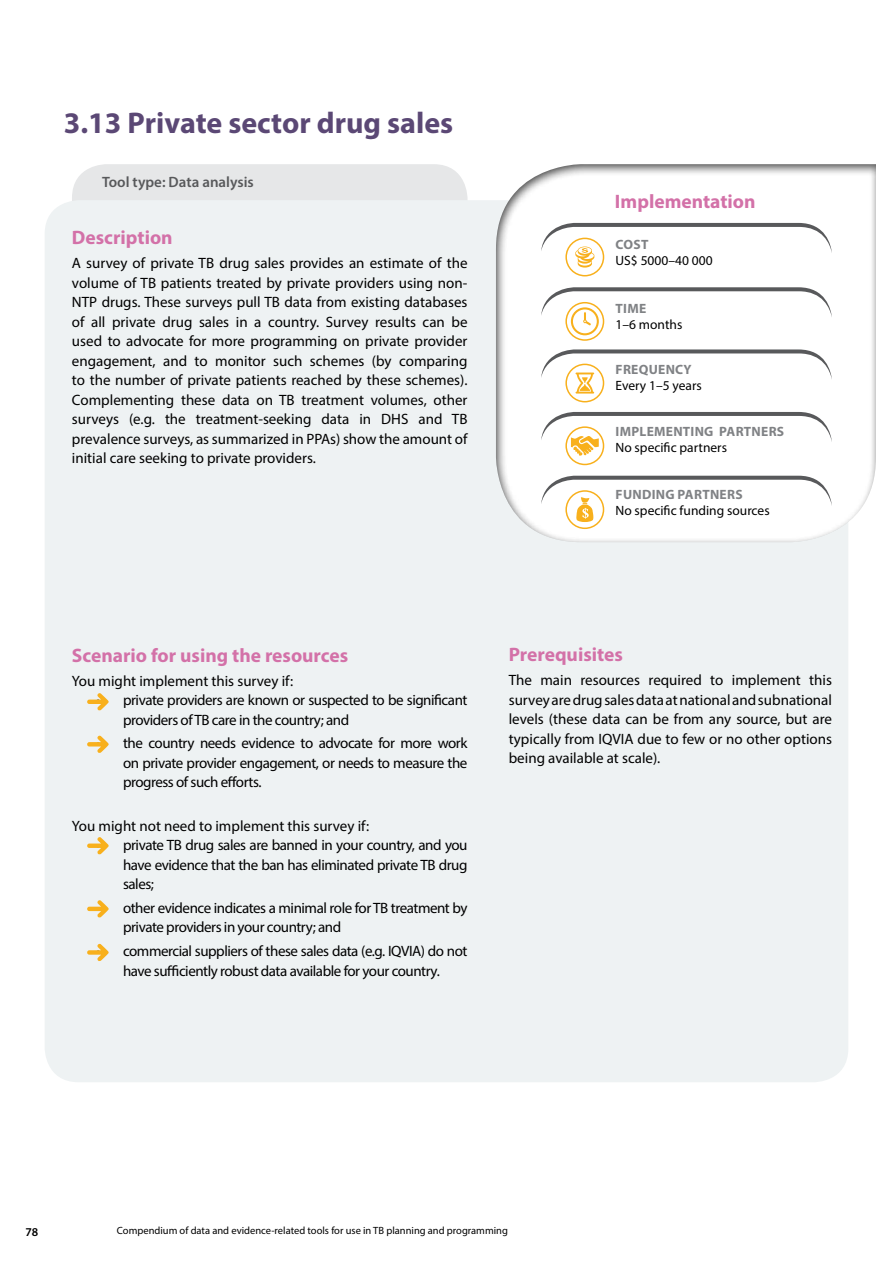
<style>
.page{position:relative;width:893px;height:1263px;background:#fff}
.page>*{position:absolute;margin:0;border:0;box-sizing:border-box;transform-origin:0 0}
.t1{font:700 30px "Myriad Pro";color:#5b4875}
.t2{font:700 19.5px "Myriad Pro";color:#d371a8}
.t3{font:15px/19.5px "Myriad Pro";letter-spacing:-.03em;color:#000;text-align:justify}
.t4{font:15px "Myriad Pro";color:#000}
.t5{font:600 15px "Myriad Pro";color:#58595b}
.t6{font:13.5px "Myriad Pro";color:#000}
.t7{font:700 13.5px "Myriad Pro";letter-spacing:.02em;color:#808285}
.t8{font:600 12px "Myriad Pro";color:#000}
.t9{font:10.5px "Myriad Pro";color:#000}
</style>
<div class="page">
<div style="left:72px;top:164px;width:395px;height:37px;background:#e6e7e8"></div>
<div style="left:45px;top:200px;width:803px;height:882px;background:#eef2f3;border-radius:34px"></div>
<svg style="left:87px;top:693px;width:22px;height:18px"></svg>
<svg style="left:87px;top:735px;width:22px;height:18px"></svg>
<svg style="left:87px;top:837px;width:22px;height:18px"></svg>
<svg style="left:87px;top:900px;width:22px;height:18px"></svg>
<svg style="left:87px;top:943px;width:22px;height:18px"></svg>
<div style="left:495px;top:163px;width:382px;height:380px;background:#000;opacity:.75"></div>
<svg style="left:541px;top:412px;width:291px;height:44px"></svg>
<svg style="left:541px;top:476px;width:291px;height:46px"></svg>
<svg style="left:541px;top:349px;width:291px;height:45px"></svg>
<svg style="left:541px;top:223px;width:291px;height:45px"></svg>
<div style="left:565px;top:238px;width:39px;height:38px;border:2px solid #f8b01c;border-radius:50%"></div>
<div style="left:565px;top:302px;width:39px;height:39px;border:2px solid #f8b01c;border-radius:50%"></div>
<div style="left:565px;top:364px;width:39px;height:38px;border:2px solid #f8b01c;border-radius:50%"></div>
<div style="left:565px;top:426px;width:39px;height:39px;border:2px solid #f8b01c;border-radius:50%"></div>
<div style="left:565px;top:490px;width:39px;height:39px;border:2px solid #f8b01c;border-radius:50%"></div>
<svg style="left:541px;top:287px;width:291px;height:48px"></svg>
<h1 class="t1" style="left:64px;top:103px;width:391px">3.13 Private sector drug sales</h1>
<p class="t5" style="left:102px;top:173px;width:153px">Tool type: Data analysis</p>
<h2 class="t2" style="left:72px;top:225px;width:102px">Description</h2>
<p class="t3" style="left:72px;top:253px;width:397px">A survey of private TB drug sales provides an estimate of the volume of TB patients treated by private providers using non-NTP drugs. These surveys pull TB data from existing databases of all private drug sales in a country. Survey results can be used to advocate for more programming on private provider engagement, and to monitor such schemes (by comparing to the number of private patients reached by these schemes).<br>Complementing these data on TB treatment volumes, other surveys (e.g. the treatment-seeking data in DHS and TB prevalence surveys, as summarized in PPAs) show the amount of initial care seeking to private providers.</p>
<h2 class="t2" style="left:615px;top:189px;width:142px">Implementation</h2>
<p class="t7" style="left:616px;top:236px;width:34px">COST</p>
<p class="t6" style="left:615px;top:252px;width:99px">US$ 5000–40 000</p>
<p class="t7" style="left:616px;top:300px;width:32px">TIME</p>
<p class="t6" style="left:615px;top:316px;width:68px">1–6 months</p>
<p class="t7" style="left:616px;top:361px;width:78px">FREQUENCY</p>
<p class="t6" style="left:615px;top:377px;width:88px">Every 1–5 years</p>
<p class="t7" style="left:616px;top:423px;width:170px">IMPLEMENTING PARTNERS</p>
<p class="t6" style="left:615px;top:439px;width:113px">No specific partners</p>
<p class="t7" style="left:616px;top:486px;width:129px">FUNDING PARTNERS</p>
<p class="t6" style="left:615px;top:503px;width:156px">No specific funding sources</p>
<h2 class="t2" style="left:72px;top:643px;width:278px">Scenario for using the resources</h2>
<p class="t4" style="left:72px;top:671px;width:223px">You might implement this survey if:</p>
<p class="t3" style="left:123px;top:690px;width:346px;text-indent:-27px">• private providers are known or suspected to be significant providers of TB care in the country; and</p>
<p class="t3" style="left:123px;top:733px;width:346px;text-indent:-27px">• the country needs evidence to advocate for more work on private provider engagement, or needs to measure the progress of such efforts.</p>
<p class="t4" style="left:72px;top:816px;width:299px">You might not need to implement this survey if:</p>
<p class="t3" style="left:123px;top:835px;width:346px;text-indent:-27px">• private TB drug sales are banned in your country, and you have evidence that the ban has eliminated private TB drug sales;</p>
<p class="t3" style="left:123px;top:898px;width:346px;text-indent:-27px">• other evidence indicates a minimal role for TB treatment by private providers in your country; and</p>
<p class="t3" style="left:96px;top:941px;width:373px;text-align:center">• commercial suppliers of these sales data (e.g. IQVIA) do not have sufficiently robust data available for your country.</p>
<h2 class="t2" style="left:509px;top:642px;width:116px">Prerequisites</h2>
<p class="t3" style="left:509px;top:670px;width:325px">The main resources required to implement this survey are drug sales data at national and subnational levels (these data can be from any source, but are typically from IQVIA due to few or no other options being available at scale).</p>
<p class="t8" style="left:25px;top:1224px;width:14px">78</p>
<p class="t9" style="left:117px;top:1224px;width:392px">Compendium of data and evidence-related tools for use in TB planning and programming</p>
</div>
